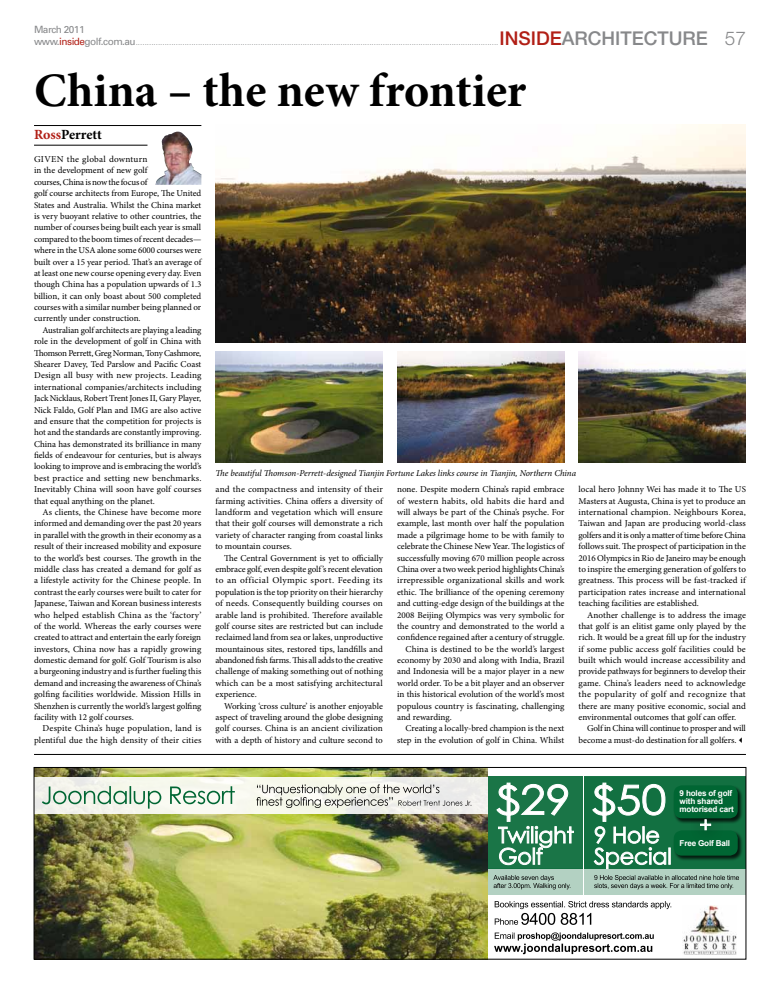
<style>
.page{position:relative;width:780px;height:993px;background:#fff}
.page>*{position:absolute;margin:0;border:0;box-sizing:border-box;transform-origin:0 0}
.t1{font:700 48px "Minion Pro";color:#000}
.t2{font:500 19px "Helvetica Neue";color:#87888a}
.t3{font:700 14px "Minion Pro";letter-spacing:-.005em;color:#000}
.t4{font:10px "Univers";letter-spacing:-.05em;color:#87888a}
.t5{font:9px/11.4px "Minion Pro";color:#000;text-align:justify}
.t6{font:italic 9px "Minion Pro";letter-spacing:-.01em;color:#000}
.t7{font:9px "Minion Pro";letter-spacing:.02em;color:#000;scale:1.04 1}
.t8{font:700 8.1px/8.1px "Arial";letter-spacing:-.02em;color:#fff}
.t9{font:300 8px "Helvetica Neue";color:#87888a}
.s1{font-family:"Univers";font-weight:400;font-size:10px}
.s2{font-family:"Univers";font-weight:400;font-size:10px;color:#b11f16}
.s3{color:#b11f16}
.s4{font-weight:300}
</style>
<div class="page">
<hr style="left:34px;top:754px;width:712px;height:1px;background:#000">
<hr style="left:34px;top:125px;width:167px;height:1px;background:#000">
<hr style="left:34px;top:145px;width:113px;height:1px;background:#000">
<img style="left:155px;top:132px;width:46px;height:53px">
<img style="left:215px;top:125px;width:531px;height:217px">
<img style="left:215px;top:351px;width:168px;height:111px">
<img style="left:397px;top:351px;width:167px;height:111px">
<img style="left:578px;top:351px;width:168px;height:111px">
<svg style="left:584px;top:868px;width:160px;height:26px;background:#a6c9b7"></svg>
<div style="left:488px;top:868px;width:95px;height:26px;background:#b3d1c2"></div>
<img style="left:36px;top:769px;width:451px;height:188px">
<img style="left:683px;top:905px;width:54px;height:50px">
<svg style="left:493px;top:875px;width:77px;height:14px"></svg>
<svg style="left:494px;top:901px;width:177px;height:23px"></svg>
<svg style="left:594px;top:874px;width:145px;height:15px;background:#91a99d"></svg>
<div style="left:34px;top:776px;width:454px;height:37px;background:#f5f6ec"></div>
<svg style="left:256px;top:784px;width:215px;height:23px"></svg>
<svg style="left:42px;top:785px;width:193px;height:23px"></svg>
<svg style="left:494px;top:932px;width:159px;height:21px"></svg>
<div style="left:584px;top:776px;width:162px;height:92px;background:#127041"></div>
<div style="left:488px;top:776px;width:95px;height:92px;background:#1a7547"></div>
<svg style="left:496px;top:782px;width:77px;height:82px"></svg>
<svg style="left:592px;top:782px;width:78px;height:86px"></svg>
<div style="left:673px;top:784px;width:70px;height:39px;background:#000;opacity:.75"></div>
<div style="left:673px;top:785px;width:64px;height:33px;background:#063;border-radius:8px"></div>
<div style="left:673px;top:829px;width:70px;height:32px;background:#000;opacity:.75"></div>
<div style="left:673px;top:830px;width:64px;height:25px;background:#063;border-radius:8px"></div>
<div style="left:688px;top:807px;width:37px;height:37px;background:#000;opacity:.75"></div>
<svg style="left:699px;top:818px;width:12px;height:12px"></svg>
<div style="left:34px;top:767px;width:712px;height:192px;border:1px solid #000"></div>
<p class="t4" style="left:34px;top:24px;width:52px">March 2011</p>
<p class="t9" style="left:34px;top:38px;width:466px"><span class="s1">www.</span><span class="s2">inside</span><span class="s1">golf.com.au</span>...................................................................................................................................................................</p>
<h2 class="t2" style="left:499px;top:27px;width:248px"><span class="s3">INSIDE</span>ARCHITECTURE <span class="s4">57</span></h2>
<h1 class="t1" style="left:34px;top:57px;width:493px">China – the new frontier</h1>
<h3 class="t3" style="left:34px;top:125px;width:69px"><span class="s3">Ross</span>Perrett</h3>
<p class="t5" style="left:34px;top:153px;width:169px;text-align:left">Given the global downturn<br>in the development of new golf<br>courses, China is now the focus of<br>golf course architects from Europe, The United States and Australia. Whilst the China market is very buoyant relative to other countries, the number of courses being built each year is small compared to the boom times of recent decades— where in the USA alone some 6000 courses were built over a 15 year period. That’s an average of at least one new course opening every day. Even though China has a population upwards of 1.3 billion, it can only boast about 500 completed courses with a similar number being planned or currently under construction.</p>
<p class="t5" style="left:34px;top:324px;width:169px;text-indent:8px">Australian golf architects are playing a leading role in the development of golf in China with Thomson Perrett, Greg Norman, Tony Cashmore, Shearer Davey, Ted Parslow and Pacific Coast Design all busy with new projects. Leading international companies/architects including Jack Nicklaus, Robert Trent Jones II, Gary Player, Nick Faldo, Golf Plan and IMG are also active and ensure that the competition for projects is hot and the standards are constantly improving.<br>China has demonstrated its brilliance in many fields of endeavour for centuries, but is always looking to improve and is embracing the world’s best practice and setting new benchmarks.<br>Inevitably China will soon have golf courses that equal anything on the planet.</p>
<p class="t5" style="left:34px;top:506px;width:169px;text-indent:9px">As clients, the Chinese have become more informed and demanding over the past 20 years in parallel with the growth in their economy as a result of their increased mobility and exposure to the world’s best courses. The growth in the middle class has created a demand for golf as a lifestyle activity for the Chinese people. In contrast the early courses were built to cater for Japanese, Taiwan and Korean business interests who helped establish China as the ‘factory’ of the world. Whereas the early courses were created to attract and entertain the early foreign investors, China now has a rapidly growing domestic demand for golf. Golf Tourism is also a burgeoning industry and is further fueling this demand and increasing the awareness of China’s golfing facilities worldwide. Mission Hills in Shenzhen is currently the world’s largest golfing facility with 12 golf courses.</p>
<p class="t5" style="left:34px;top:722px;width:169px;text-align:right">Despite China’s huge population, land is plentiful due the high density of their cities</p>
<p class="t6" style="left:215px;top:467px;width:362px">The beautiful Thomson-Perrett-designed Tianjin Fortune Lakes links course in Tianjin, Northern China</p>
<p class="t5" style="left:215px;top:483px;width:169px">and the compactness and intensity of their farming activities. China offers a diversity of landform and vegetation which will ensure that their golf courses will demonstrate a rich variety of character ranging from coastal links to mountain courses.</p>
<p class="t5" style="left:215px;top:552px;width:169px;text-indent:9px">The Central Government is yet to officially embrace golf, even despite golf’s recent elevation to an official Olympic sport. Feeding its population is the top priority on their hierarchy of needs. Consequently building courses on arable land is prohibited. Therefore available golf course sites are restricted but can include reclaimed land from sea or lakes, unproductive mountainous sites, restored tips, landfills and abandoned fish farms. This all adds to the creative challenge of making something out of nothing which can be a most satisfying architectural experience.</p>
<p class="t5" style="left:215px;top:700px;width:169px;text-indent:9px">Working ‘cross culture’ is another enjoyable aspect of traveling around the globe designing golf courses. China is an ancient civilization with a depth of history and culture second to</p>
<p class="t5" style="left:397px;top:483px;width:169px">none. Despite modern China’s rapid embrace</p>
<p class="t7" style="left:397px;top:494px;width:162px">of western habits, old habits die hard and</p>
<p class="t5" style="left:397px;top:506px;width:169px">will always be part of the China’s psyche. For</p>
<p class="t5" style="left:397px;top:517px;width:169px">example, last month over half the population</p>
<p class="t5" style="left:397px;top:529px;width:169px">made a pilgrimage home to be with family to</p>
<p class="t5" style="left:397px;top:540px;width:169px">celebrate the Chinese New Year. The logistics of</p>
<p class="t5" style="left:397px;top:552px;width:169px">successfully moving 670 million people across</p>
<p class="t5" style="left:397px;top:563px;width:169px">China over a two week period highlights China’s</p>
<p class="t5" style="left:397px;top:574px;width:169px">irrepressible organizational skills and work</p>
<p class="t5" style="left:397px;top:586px;width:169px">ethic. The brilliance of the opening ceremony</p>
<p class="t5" style="left:397px;top:597px;width:169px">and cutting-edge design of the buildings at the</p>
<p class="t5" style="left:397px;top:608px;width:169px">2008 Beijing Olympics was very symbolic for</p>
<p class="t5" style="left:397px;top:620px;width:169px">the country and demonstrated to the world a</p>
<p class="t5" style="left:397px;top:631px;width:169px">confidence regained after a century of struggle.</p>
<p class="t5" style="left:405px;top:643px;width:160px">China is destined to be the world’s largest</p>
<p class="t5" style="left:397px;top:654px;width:169px">economy by 2030 and along with India, Brazil</p>
<p class="t5" style="left:397px;top:665px;width:169px">and Indonesia will be a major player in a new</p>
<p class="t5" style="left:397px;top:677px;width:169px">world order. To be a bit player and an observer</p>
<p class="t5" style="left:397px;top:688px;width:169px">in this historical evolution of the world’s most</p>
<p class="t5" style="left:397px;top:700px;width:169px">populous country is fascinating, challenging</p>
<p class="t5" style="left:397px;top:711px;width:56px">and rewarding.</p>
<p class="t5" style="left:405px;top:722px;width:160px">Creating a locally-bred champion is the next</p>
<p class="t5" style="left:397px;top:734px;width:169px">step in the evolution of golf in China. Whilst</p>
<p class="t5" style="left:578px;top:483px;width:169px">local hero Johnny Wei has made it to The US Masters at Augusta, China is yet to produce an international champion. Neighbours Korea, Taiwan and Japan are producing world-class golfers and it is only a matter of time before China follows suit. The prospect of participation in the 2016 Olympics in Rio de Janeiro may be enough to inspire the emerging generation of golfers to greatness. This process will be fast-tracked if participation rates increase and international teaching facilities are established.</p>
<p class="t5" style="left:578px;top:608px;width:169px;text-indent:9px">Another challenge is to address the image that golf is an elitist game only played by the rich. It would be a great fill up for the industry if some public access golf facilities could be built which would increase accessibility and provide pathways for beginners to develop their game. China’s leaders need to acknowledge the popularity of golf and recognize that there are many positive economic, social and environmental outcomes that golf can offer.</p>
<p class="t5" style="left:578px;top:722px;width:169px;text-align:right">Golf in China will continue to prosper and will become a must-do destination for all golfers.✓</p>
<p class="t8" style="left:679px;top:789px;width:56px">9 holes of golf with shared motorised cart</p>
<p class="t8" style="left:679px;top:839px;width:52px">Free Golf Ball</p>
</div>
